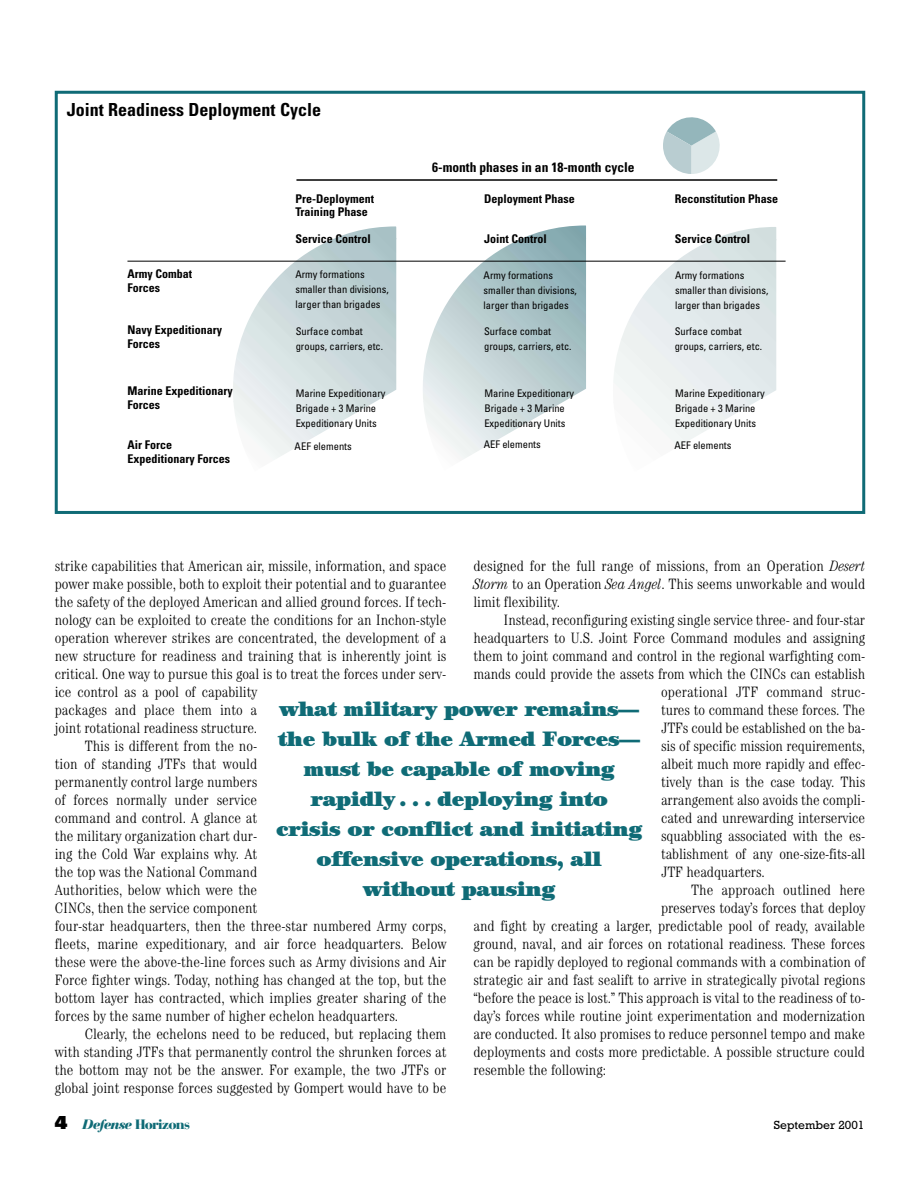
<style>
.page{position:relative;width:920px;height:1190px;background:#fff}
.page>*{position:absolute;margin:0;border:0;box-sizing:border-box;transform-origin:0 0}
.t1{font:900 21px/30px "Century";letter-spacing:-.025em;color:#0f6b76;text-align:center}
.t2{font:700 condensed 18px "Univers";color:#000}
.t3{font:300 condensed 15px/18px "Century";letter-spacing:-.005em;color:#000;text-align:justify}
.t4{font:700 condensed 13.5px "Univers";color:#000}
.t5{font:900 13.5px "Bauer Bodoni";letter-spacing:-.06em;color:#0f6b76}
.t6{font:700 condensed 12px/14.2px "Univers";color:#000}
.t7{font:12px "Rockwell";color:#000}
.t8{font:condensed 10.5px/15px "Univers";color:#000}
.s1{font-style:italic}
.s2{font-family:"Univers";font-size:18px;color:#000}
</style>
<div class="page">
<svg style="left:54px;top:90px;width:812px;height:424px"></svg>
<p class="t2" style="left:67px;top:103px;width:256px">Joint Readiness Deployment Cycle</p>
<p class="t6" style="left:127px;top:268px;width:66px">Army Combat<br>Forces</p>
<p class="t6" style="left:295px;top:193px;width:80px;line-height:13.5px">Pre-Deployment<br>Training Phase</p>
<p class="t6" style="left:295px;top:233px;width:77px">Service Control</p>
<p class="t8" style="left:295px;top:268px;width:95px">Army formations smaller than divisions, larger than brigades</p>
<p class="t4" style="left:432px;top:162px;width:204px">6-month phases in an 18-month cycle</p>
<p class="t6" style="left:484px;top:193px;width:92px">Deployment Phase</p>
<p class="t6" style="left:484px;top:233px;width:64px">Joint Control</p>
<p class="t8" style="left:483px;top:268px;width:95px">Army formations smaller than divisions, larger than brigades</p>
<p class="t6" style="left:674px;top:192px;width:105px">Reconstitution Phase</p>
<p class="t6" style="left:674px;top:233px;width:77px">Service Control</p>
<p class="t8" style="left:675px;top:268px;width:95px">Army formations smaller than divisions, larger than brigades</p>
<p class="t6" style="left:127px;top:324px;width:96px">Navy Expeditionary<br>Forces</p>
<p class="t8" style="left:296px;top:325px;width:89px">Surface combat groups, carriers, etc.</p>
<p class="t8" style="left:674px;top:325px;width:89px">Surface combat groups, carriers, etc.</p>
<p class="t8" style="left:484px;top:325px;width:89px">Surface combat groups, carriers, etc.</p>
<p class="t6" style="left:127px;top:385px;width:107px">Marine Expeditionary<br>Forces</p>
<p class="t6" style="left:127px;top:438px;width:104px">Air Force<br>Expeditionary Forces</p>
<p class="t8" style="left:296px;top:386px;width:91px">Marine Expeditionary<br>Brigade + 3 Marine<br>Expeditionary Units</p>
<p class="t8" style="left:294px;top:439px;width:59px">AEF elements</p>
<p class="t8" style="left:484px;top:387px;width:91px">Marine Expeditionary<br>Brigade + 3 Marine<br>Expeditionary Units</p>
<p class="t8" style="left:483px;top:437px;width:59px">AEF elements</p>
<p class="t8" style="left:675px;top:386px;width:91px">Marine Expeditionary<br>Brigade + 3 Marine<br>Expeditionary Units</p>
<p class="t8" style="left:674px;top:438px;width:59px">AEF elements</p>
<p class="t3" style="left:55px;top:558px;width:393px">strike capabilities that American air, missile, information, and space</p>
<p class="t3" style="left:55px;top:576px;width:393px">power make possible, both to exploit their potential and to guarantee</p>
<p class="t3" style="left:55px;top:594px;width:393px">the safety of the deployed American and allied ground forces. If tech-</p>
<p class="t3" style="left:55px;top:612px;width:393px">nology can be exploited to create the conditions for an Inchon-style</p>
<p class="t3" style="left:55px;top:630px;width:393px">operation wherever strikes are concentrated, the development of a</p>
<p class="t3" style="left:55px;top:648px;width:393px">new structure for readiness and training that is inherently joint is</p>
<p class="t3" style="left:55px;top:666px;width:393px">critical. One way to pursue this goal is to treat the forces under serv-</p>
<p class="t3" style="left:55px;top:684px;width:204px">ice control as a pool of capability</p>
<p class="t3" style="left:55px;top:702px;width:204px">packages and place them into a</p>
<p class="t3" style="left:55px;top:720px;width:204px">joint rotational readiness structure.</p>
<p class="t3" style="left:85px;top:738px;width:174px">This is different from the no-</p>
<p class="t3" style="left:55px;top:756px;width:204px">tion of standing JTFs that would</p>
<p class="t3" style="left:55px;top:774px;width:204px">permanently control large numbers</p>
<p class="t3" style="left:55px;top:792px;width:204px">of forces normally under service</p>
<p class="t3" style="left:55px;top:810px;width:204px">command and control. A glance at</p>
<p class="t3" style="left:55px;top:828px;width:204px">the military organization chart dur-</p>
<p class="t3" style="left:55px;top:846px;width:204px">ing the Cold War explains why. At</p>
<p class="t3" style="left:55px;top:864px;width:204px">the top was the National Command</p>
<p class="t3" style="left:55px;top:882px;width:204px">Authorities, below which were the</p>
<p class="t3" style="left:55px;top:900px;width:204px">CINCs, then the service component</p>
<p class="t3" style="left:55px;top:918px;width:393px">four-star headquarters, then the three-star numbered Army corps,</p>
<p class="t3" style="left:55px;top:936px;width:393px">fleets, marine expeditionary, and air force headquarters. Below</p>
<p class="t3" style="left:55px;top:954px;width:393px">these were the above-the-line forces such as Army divisions and Air</p>
<p class="t3" style="left:55px;top:972px;width:393px">Force fighter wings. Today, nothing has changed at the top, but the</p>
<p class="t3" style="left:55px;top:990px;width:393px">bottom layer has contracted, which implies greater sharing of the</p>
<p class="t3" style="left:55px;top:1008px;width:345px">forces by the same number of higher echelon headquarters.</p>
<p class="t3" style="left:85px;top:1026px;width:363px">Clearly, the echelons need to be reduced, but replacing them</p>
<p class="t3" style="left:55px;top:1044px;width:393px">with standing JTFs that permanently control the shrunken forces at</p>
<p class="t3" style="left:55px;top:1062px;width:393px">the bottom may not be the answer. For example, the two JTFs or</p>
<p class="t3" style="left:55px;top:1080px;width:393px">global joint response forces suggested by Gompert would have to be</p>
<p class="t3" style="left:473px;top:558px;width:393px">designed for the full range of missions, from an Operation <span class="s1">Desert Storm</span> to an Operation <span class="s1">Sea Angel</span>. This seems unworkable and would limit flexibility.</p>
<p class="t3" style="left:503px;top:612px;width:363px">Instead, reconfiguring existing single service three- and four-star</p>
<p class="t3" style="left:473px;top:630px;width:393px">headquarters to U.S. Joint Force Command modules and assigning</p>
<p class="t3" style="left:473px;top:648px;width:393px">them to joint command and control in the regional warfighting com-</p>
<p class="t3" style="left:473px;top:666px;width:393px">mands could provide the assets from which the CINCs can establish</p>
<p class="t3" style="left:661px;top:684px;width:206px">operational JTF command struc-</p>
<p class="t3" style="left:661px;top:702px;width:205px">tures to command these forces. The</p>
<p class="t3" style="left:661px;top:720px;width:205px">JTFs could be established on the ba-</p>
<p class="t3" style="left:661px;top:738px;width:206px">sis of specific mission requirements,</p>
<p class="t3" style="left:661px;top:756px;width:206px">albeit much more rapidly and effec-</p>
<p class="t3" style="left:661px;top:774px;width:205px">tively than is the case today. This</p>
<p class="t3" style="left:661px;top:792px;width:205px">arrangement also avoids the compli-</p>
<p class="t3" style="left:661px;top:810px;width:206px">cated and unrewarding interservice</p>
<p class="t3" style="left:661px;top:828px;width:205px">squabbling associated with the es-</p>
<p class="t3" style="left:661px;top:846px;width:206px">tablishment of any one-size-fits-all</p>
<p class="t3" style="left:661px;top:864px;width:105px">JTF headquarters.</p>
<p class="t3" style="left:691px;top:882px;width:175px">The approach outlined here</p>
<p class="t3" style="left:661px;top:900px;width:205px">preserves today’s forces that deploy</p>
<p class="t3" style="left:473px;top:918px;width:393px">and fight by creating a larger, predictable pool of ready, available</p>
<p class="t3" style="left:473px;top:936px;width:393px">ground, naval, and air forces on rotational readiness. These forces</p>
<p class="t3" style="left:473px;top:954px;width:393px">can be rapidly deployed to regional commands with a combination of</p>
<p class="t3" style="left:473px;top:972px;width:393px">strategic air and fast sealift to arrive in strategically pivotal regions</p>
<p class="t3" style="left:473px;top:990px;width:393px">“before the peace is lost.” This approach is vital to the readiness of to-</p>
<p class="t3" style="left:473px;top:1008px;width:393px">day’s forces while routine joint experimentation and modernization</p>
<p class="t3" style="left:473px;top:1026px;width:393px">are conducted. It also promises to reduce personnel tempo and make</p>
<p class="t3" style="left:473px;top:1044px;width:393px">deployments and costs more predictable. A possible structure could</p>
<p class="t3" style="left:473px;top:1062px;width:134px">resemble the following:</p>
<h1 class="t1" style="left:276px;top:696px;width:368px">what military power remains— the bulk of the Armed Forces— must be capable of moving rapidly . . . deploying into crisis or conflict and initiating offensive operations, all without pausing</h1>
<p class="t5" style="left:55px;top:1118px;width:137px"><span class="s2">4</span> <span class="s1">Defense</span> Horizons</p>
<p class="t7" style="left:773px;top:1120px;width:92px">September 2001</p>
</div>
